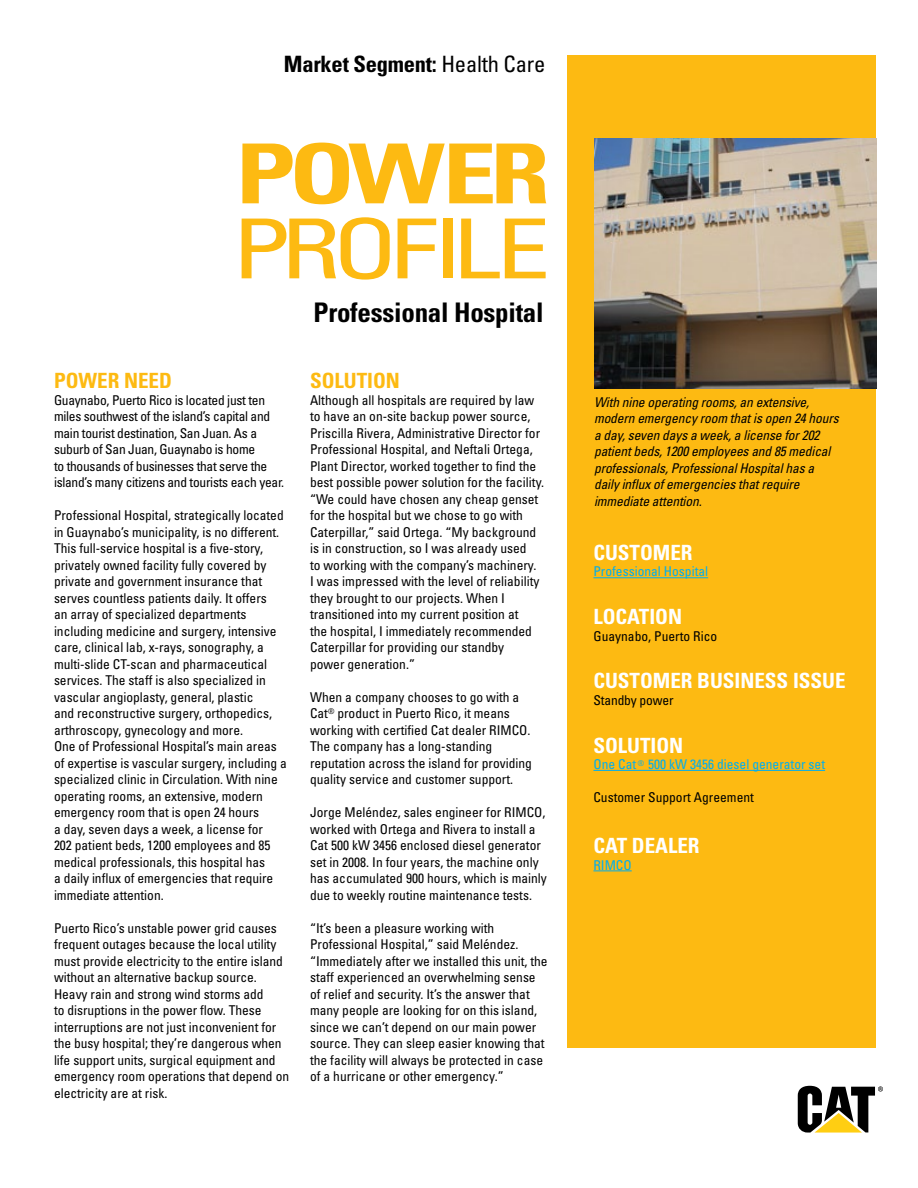
<style>
.page{position:relative;width:918px;height:1188px;background:#fff}
.page>*{position:absolute;margin:0;border:0;box-sizing:border-box;transform-origin:0 0}
.t1{font:condensed 82.8px "Univers";letter-spacing:-.08em;color:#fdba12;scale:1.3 1}
.t2{font:700 condensed 82.8px "Univers";letter-spacing:-.06em;color:#fdba12;scale:1.3 1}
.t3{font:700 condensed 27px "Univers";letter-spacing:-.01em;color:#000}
.t4{font:700 condensed 22.5px "Univers";letter-spacing:-.01em;color:#000}
.t5{font:700 condensed 21px "Univers";color:#fff}
.t6{font:700 condensed 21px "Univers";color:#fdba12}
.t7{font:condensed 13.5px/16.5px "Univers";color:#000}
.t8{font:italic condensed 13.5px/16.5px "Univers";letter-spacing:-.01em;color:#000}
.t9{font:condensed 13.5px/16.5px "Univers";letter-spacing:-.02em;color:#000}
.t10{font:condensed 13.5px "Univers";color:#00aeef}
.t11{font:condensed 7.8px "Univers";color:#00aeef}
.s1{font-weight:400}
</style>
<div class="page">
<div style="left:567px;top:55px;width:309px;height:993px;background:#fdba12"></div>
<hr style="left:593px;top:577px;width:115px;height:1px;background:#00aeef">
<hr style="left:593px;top:770px;width:232px;height:1px;background:#00aeef">
<hr style="left:593px;top:871px;width:39px;height:1px;background:#00aeef">
<img style="left:594px;top:138px;width:282px;height:251px">
<svg style="left:798px;top:1086px;width:85px;height:47px"></svg>
<h3 class="t4" style="left:284px;top:50px;width:263px">MARKET SEGMENT: <span class="s1">Health Care</span></h3>
<h1 class="t2" style="left:236px;top:123px;width:243px">POWER</h1>
<h1 class="t1" style="left:232px;top:196px;width:246px">PROFILE</h1>
<h3 class="t6" style="left:54px;top:368px;width:119px">POWER NEED</h3>
<p class="t9" style="left:54px;top:391px;width:232px">Guaynabo, Puerto Rico is located just ten miles southwest of the island’s capital and main tourist destination, San Juan. As a suburb of San Juan, Guaynabo is home<br>to thousands of businesses that serve the island’s many citizens and tourists each year.</p>
<p class="t7" style="left:54px;top:507px;width:234px">Professional Hospital, strategically located in Guaynabo’s municipality, is no different.<br>This full-service hospital is a five-story, privately owned facility fully covered by private and government insurance that serves countless patients daily. It offers<br>an array of specialized departments including medicine and surgery, intensive care, clinical lab, x-rays, sonography, a multi-slide CT-scan and pharmaceutical services. The staff is also specialized in vascular angioplasty, general, plastic<br>and reconstructive surgery, orthopedics, arthroscopy, gynecology and more.<br>One of Professional Hospital’s main areas of expertise is vascular surgery, including a specialized clinic in Circulation. With nine operating rooms, an extensive, modern emergency room that is open 24 hours<br>a day, seven days a week, a license for<br>202 patient beds, 1200 employees and 85 medical professionals, this hospital has<br>a daily influx of emergencies that require immediate attention.</p>
<p class="t7" style="left:54px;top:919px;width:237px">Puerto Rico’s unstable power grid causes frequent outages because the local utility must provide electricity to the entire island without an alternative backup source.<br>Heavy rain and strong wind storms add<br>to disruptions in the power flow. These interruptions are not just inconvenient for the busy hospital; they’re dangerous when life support units, surgical equipment and emergency room operations that depend on electricity are at risk.</p>
<h2 class="t3" style="left:314px;top:296px;width:232px">PROFESSIONAL HOSPITAL</h2>
<h3 class="t6" style="left:310px;top:368px;width:91px">SOLUTION</h3>
<p class="t7" style="left:310px;top:391px;width:236px">Although all hospitals are required by law to have an on-site backup power source, Priscilla Rivera, Administrative Director for Professional Hospital, and Neftali Ortega, Plant Director, worked together to find the best possible power solution for the facility. “We could have chosen any cheap genset for the hospital but we chose to go with Caterpillar,” said Ortega. “My background is in construction, so I was already used<br>to working with the company’s machinery.<br>I was impressed with the level of reliability they brought to our projects. When I transitioned into my current position at<br>the hospital, I immediately recommended Caterpillar for providing our standby<br>power generation.”</p>
<p class="t7" style="left:310px;top:688px;width:223px">When a company chooses to go with a Cat<sup>®</sup> product in Puerto Rico, it means working with certified Cat dealer RIMCO.<br>The company has a long-standing reputation across the island for providing quality service and customer support.</p>
<p class="t7" style="left:310px;top:804px;width:238px">Jorge Meléndez, sales engineer for RIMCO, worked with Ortega and Rivera to install a Cat 500 kW 3456 enclosed diesel generator set in 2008. In four years, the machine only has accumulated 900 hours, which is mainly due to weekly routine maintenance tests.</p>
<p class="t7" style="left:310px;top:919px;width:239px">“It’s been a pleasure working with Professional Hospital,” said Meléndez. “Immediately after we installed this unit, the staff experienced an overwhelming sense of relief and security. It’s the answer that many people are looking for on this island, since we can’t depend on our main power source. They can sleep easier knowing that the facility will always be protected in case of a hurricane or other emergency.”</p>
<p class="t8" style="left:594px;top:393px;width:246px">With nine operating rooms, an extensive, modern emergency room that is open 24 hours a day, seven days a week, a license for 202 patient beds, 1200 employees and 85 medical professionals, Professional Hospital has a daily influx of emergencies that require immediate attention.</p>
<h3 class="t5" style="left:593px;top:540px;width:25px">CUSTOMER</h3>
<p class="t10" style="left:593px;top:563px;width:116px">Professional Hospital</p>
<h3 class="t5" style="left:593px;top:604px;width:57px">LOCATION</h3>
<p class="t7" style="left:593px;top:627px;width:125px">Guaynabo, Puerto Rico</p>
<h3 class="t5" style="left:593px;top:668px;width:14px">CUSTOMER</h3>
<h3 class="t5" style="left:697px;top:668px;width:25px">BUSINESS</h3>
<h3 class="t5" style="left:793px;top:668px;width:12px">ISSUE</h3>
<p class="t7" style="left:593px;top:692px;width:82px">Standby power</p>
<h3 class="t5" style="left:593px;top:732px;width:24px">SOLUTION</h3>
<p class="t10" style="left:593px;top:756px;width:233px">One Cat 500 kW 3456 diesel generator set</p>
<p class="t7" style="left:593px;top:789px;width:162px">Customer Support Agreement</p>
<h3 class="t5" style="left:593px;top:833px;width:86px">CAT DEALER</h3>
<p class="t10" style="left:593px;top:856px;width:40px">RIMCO</p>
<p class="t11" style="left:638px;top:758px;width:8px">®</p>
</div>
